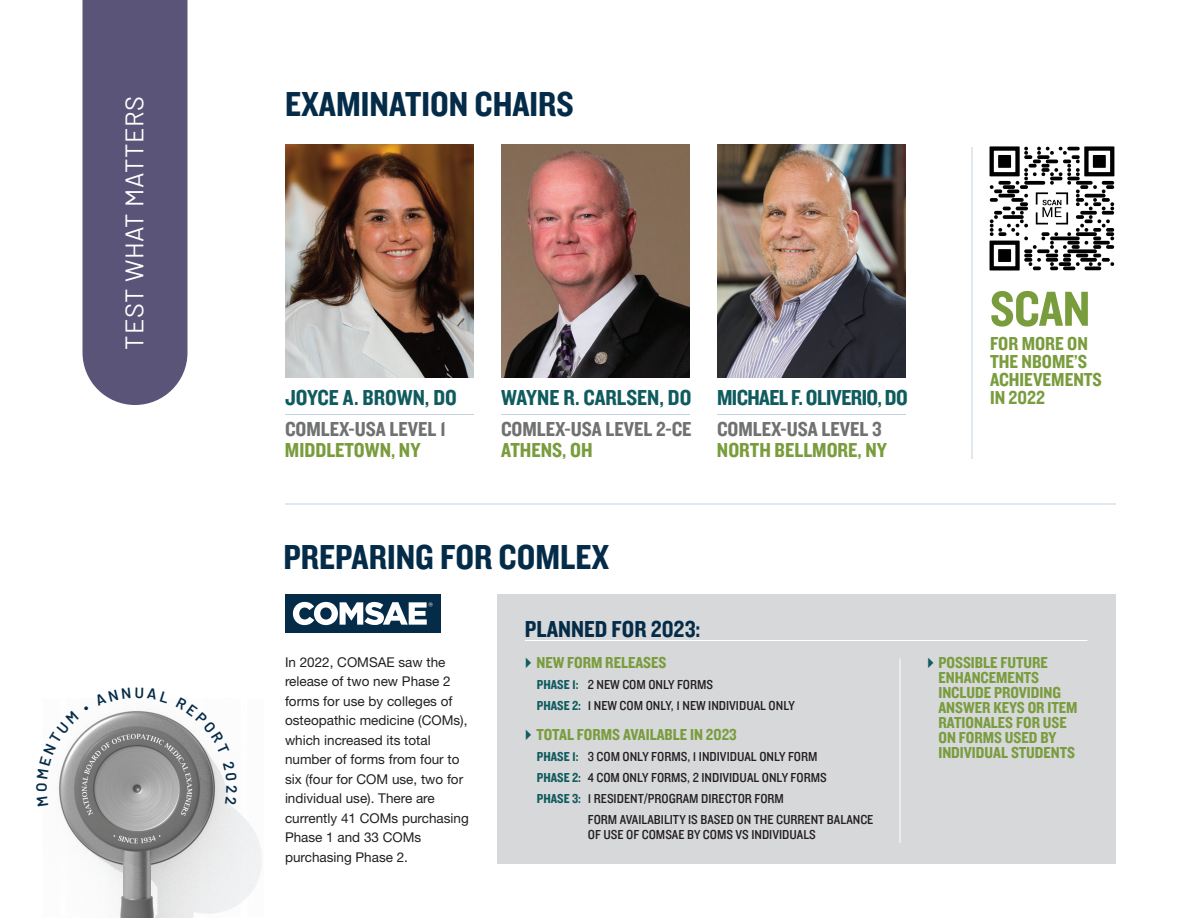
<style>
.page{position:relative;width:1188px;height:918px;background:#fff}
.page>*{position:absolute;margin:0;border:0;box-sizing:border-box;transform-origin:0 0}
.t1{font:51px "Knockout HTF50 Welterweight";color:#799c3d}
.t2{font:36px "Knockout HTF50 Welterweight";color:#042c49}
.t3{font:25.5px "Barlow";letter-spacing:.025em;color:#fff}
.t4{font:24px "Knockout HTF50 Welterweight";color:#042c49}
.t5{font:22.5px "Knockout HTF50 Welterweight";color:#0f5b5e}
.t6{font:22.5px "Knockout HTF50 Welterweight";letter-spacing:-.02em;color:#0f5b5e}
.t7{font:21px "Knockout HTF50 Welterweight";color:#707271}
.t8{font:21px "Knockout HTF50 Welterweight";color:#799c3d}
.t9{font:19.5px/18px "Knockout HTF50 Welterweight";color:#799c3d}
.t10{font:16.5px/15px "Knockout HTF50 Welterweight";color:#799c3d}
.t11{font:13.5px/15px "Knockout HTF30 Junior Welterwt";color:#231f20}
.t12{font:13.5px/19.5px "Helvetica Neue LT Std";color:#231f20}
.s1{color:#0f5b5e}
.s2{font-family:"Knockout HTF50 Welterweight";color:#0f5b5e}
</style>
<div class="page">
<div style="left:497px;top:594px;width:619px;height:270px;background:#d7d8da"></div>
<img style="left:60px;top:711px;width:202px;height:207px">
<div style="left:82px;top:0;width:106px;height:405px;background:#595478"></div>
<img style="left:285px;top:144px;width:189px;height:234px">
<img style="left:501px;top:144px;width:189px;height:234px">
<img style="left:717px;top:144px;width:189px;height:234px">
<div style="left:285px;top:594px;width:156px;height:39px;background:#042c49"></div>
<svg style="left:293px;top:602px;width:140px;height:23px"></svg>
<hr style="left:285px;top:504px;width:831px;height:1px;background:#c4d3dd">
<hr style="left:972px;top:147px;width:1px;height:312px;background:#c4d3dd">
<hr style="left:900px;top:658px;width:1px;height:185px;background:#fff">
<hr style="left:501px;top:414px;width:189px;height:1px;background:#c4d3dd">
<hr style="left:285px;top:414px;width:189px;height:1px;background:#c4d3dd">
<hr style="left:717px;top:414px;width:189px;height:1px;background:#c4d3dd">
<hr style="left:525px;top:640px;width:563px;height:1px;background:#fff">
<img style="left:989px;top:147px;width:126px;height:124px">
<svg style="left:58px;top:711px;width:31px;height:95px"></svg>
<svg style="left:176px;top:711px;width:54px;height:43px"></svg>
<svg style="left:223px;top:761px;width:14px;height:43px"></svg>
<p class="t3" style="left:120px;top:350px;width:255px;rotate:-90deg">TEST WHAT MATTERS</p>
<p class="t2" style="left:285px;top:92px;width:290px">EXAMINATION CHAIRS</p>
<p class="t5" style="left:285px;top:390px;width:173px">JOYCE A. BROWN, DO</p>
<p class="t7" style="left:285px;top:422px;width:162px">COMLEX-USA LEVEL 1</p>
<p class="t8" style="left:285px;top:443px;width:137px">MIDDLETOWN, NY</p>
<p class="t5" style="left:501px;top:390px;width:192px">WAYNE R. CARLSEN, DO</p>
<p class="t7" style="left:501px;top:422px;width:192px">COMLEX-USA LEVEL 2-CE</p>
<p class="t8" style="left:501px;top:443px;width:93px">ATHENS, OH</p>
<p class="t6" style="left:717px;top:390px;width:192px">MICHAEL F. OLIVERIO, DO</p>
<p class="t7" style="left:717px;top:422px;width:166px">COMLEX-USA LEVEL 3</p>
<p class="t8" style="left:717px;top:443px;width:172px">NORTH BELLMORE, NY</p>
<p class="t1" style="left:990px;top:292px;width:102px">SCAN</p>
<p class="t9" style="left:990px;top:336px;width:99px">FOR MORE ON</p>
<p class="t9" style="left:990px;top:354px;width:99px">THE NBOME’S</p>
<p class="t9" style="left:990px;top:372px;width:113px">ACHIEVEMENTS<br>IN 2022</p>
<p class="t2" style="left:284px;top:545px;width:327px">PREPARING FOR COMLEX</p>
<p class="t12" style="left:285px;top:653px;width:185px">In 2022, COMSAE saw the release of two new Phase 2 forms for use by colleges of osteopathic medicine (COMs), which increased its total number of forms from four to six (four for COM use, two for individual use). There are currently 41 COMs purchasing<br>Phase 1 and 33 COMs purchasing Phase 2.</p>
<p class="t4" style="left:525px;top:621px;width:177px">PLANNED FOR 2023:</p>
<p class="t10" style="left:520px;top:656px;width:148px"><span class="s1">✔</span>NEW FORM RELEASES</p>
<p class="t11" style="left:537px;top:678px;width:178px"><span class="s2">PHASE 1:</span> 2 NEW COM ONLY FORMS</p>
<p class="t11" style="left:537px;top:699px;width:259px"><span class="s2">PHASE 2:</span> 1 NEW COM ONLY, 1 NEW INDIVIDUAL ONLY</p>
<p class="t10" style="left:520px;top:728px;width:218px"><span class="s1">✔</span>TOTAL FORMS AVAILABLE IN 2023</p>
<p class="t11" style="left:537px;top:750px;width:282px"><span class="s2">PHASE 1:</span> 3 COM ONLY FORMS, 1 INDIVIDUAL ONLY FORM</p>
<p class="t11" style="left:537px;top:771px;width:291px"><span class="s2">PHASE 2:</span> 4 COM ONLY FORMS, 2 INDIVIDUAL ONLY FORMS</p>
<p class="t11" style="left:537px;top:792px;width:249px"><span class="s2">PHASE 3:</span> 1 RESIDENT/PROGRAM DIRECTOR FORM</p>
<p class="t11" style="left:588px;top:813px;width:287px">FORM AVAILABILITY IS BASED ON THE CURRENT BALANCE<br>OF USE OF COMSAE BY COMS VS INDIVIDUALS</p>
<p class="t10" style="left:938px;top:656px;width:141px;text-indent:-16px"><span class="s1">✔</span>POSSIBLE FUTURE<br>ENHANCEMENTS<br>INCLUDE PROVIDING<br>ANSWER KEYS OR ITEM<br>RATIONALES FOR USE<br>ON FORMS USED BY<br>INDIVIDUAL STUDENTS</p>
</div>
